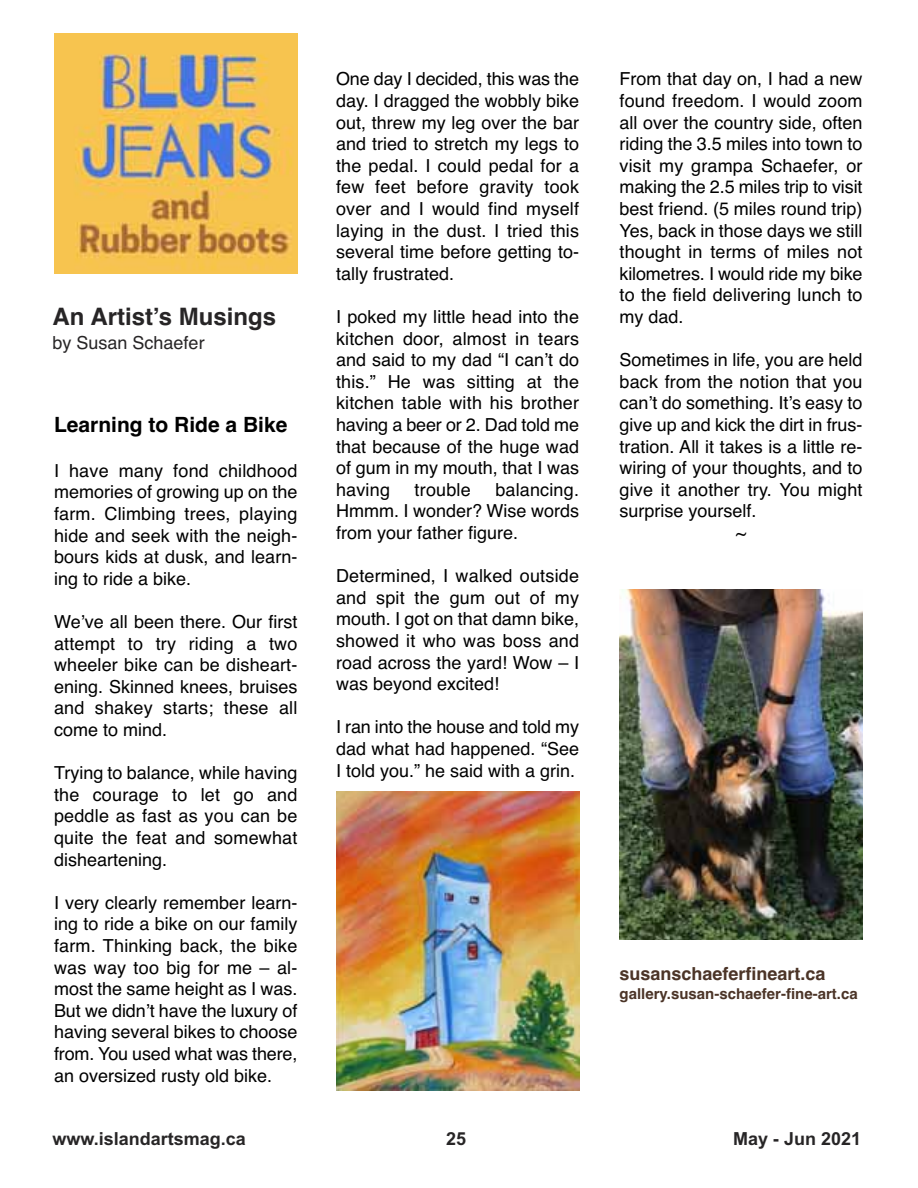
<style>
.page{position:relative;width:918px;height:1188px;background:#fff}
.page>*{position:absolute;margin:0;border:0;box-sizing:border-box;transform-origin:0 0}
.t1{font:700 24px "Helvetica";color:#272526}
.t2{font:700 21px "Helvetica";color:#000}
.t3{font:18px/21.6px "Helvetica";color:#000;text-align:justify}
.t4{font:700 18px "Arial";color:#272526}
.t5{font:700 18px "Helvetica";color:#4b3427}
.t6{font:18px "Helvetica";color:#272526}
.t7{font:700 15px "Helvetica";color:#4b3427}
</style>
<div class="page">
<img style="left:620px;top:590px;width:243px;height:349px">
<img style="left:336px;top:792px;width:243px;height:298px">
<img style="left:54px;top:34px;width:243px;height:239px">
<p class="t1" style="left:53px;top:308px;width:225px">An Artist’s Musings</p>
<p class="t6" style="left:53px;top:336px;width:154px">by Susan Schaefer</p>
<p class="t2" style="left:54px;top:417px;width:235px">Learning to Ride a Bike</p>
<p class="t3" style="left:54px;top:461px;width:245px">I have many fond childhood memories of growing up on the farm. Climbing trees, playing hide and seek with the neigh&shy;bours kids at dusk, and learn&shy;ing to ride a bike.</p>
<p class="t3" style="left:54px;top:613px;width:245px">We’ve all been there. Our first attempt to try riding a two wheeler bike can be disheart&shy;ening. Skinned knees, bruises and shakey starts; these all come to mind.</p>
<p class="t3" style="left:54px;top:764px;width:245px">Trying to balance, while having the courage to let go and peddle as fast as you can be quite the feat and somewhat disheartening.</p>
<p class="t3" style="left:54px;top:893px;width:245px">I very clearly remember learn&shy;ing to ride a bike on our family farm. Thinking back, the bike was way too big for me – al&shy;most the same height as I was.<br>But we didn’t have the luxury of having several bikes to choose from. You used what was there, an oversized rusty old bike.</p>
<p class="t3" style="left:336px;top:70px;width:244px">One day I decided, this was the day. I dragged the wobbly bike out, threw my leg over the bar and tried to stretch my legs to the pedal. I could pedal for a few feet before gravity took over and I would find myself laying in the dust. I tried this several time before getting to&shy;tally frustrated.</p>
<p class="t3" style="left:336px;top:308px;width:245px">I poked my little head into the kitchen door, almost in tears and said to my dad “I can’t do this.” He was sitting at the kitchen table with his brother having a beer or 2. Dad told me that because of the huge wad of gum in my mouth, that I was having</p>
<p class="t3" style="left:336px;top:480px;width:244px;text-indent:159px">balancing.<br>Hmmm. I wonder? Wise words from your father figure.</p>
<p class="t3" style="left:336px;top:567px;width:244px">Determined, I walked outside and spit the gum out of my mouth. I got on that damn bike, showed it who was boss and road across the yard! Wow – I was beyond excited!</p>
<p class="t3" style="left:336px;top:718px;width:244px">I ran into the house and told my dad what had happened. “See I told you.” he said with a grin.</p>
<p class="t3" style="left:415px;top:480px;width:58px">trouble</p>
<p class="t3" style="left:620px;top:70px;width:244px">From that day on, I had a new found freedom. I would zoom all over the country side, often riding the 3.5 miles into town to visit my grampa Schaefer, or making the 2.5 miles trip to visit best friend. (5 miles round trip)<br>Yes, back in those days we still thought in terms of miles not kilometres. I would ride my bike to the field delivering lunch to my dad.</p>
<p class="t3" style="left:620px;top:351px;width:244px">Sometimes in life, you are held back from the notion that you can’t do something. It’s easy to give up and kick the dirt in frus&shy;tration. All it takes is a little re&shy;wiring of your thoughts, and to give it another try. You might surprise yourself.</p>
<p class="t3" style="left:736px;top:524px;width:12px">~</p>
<p class="t5" style="left:620px;top:967px;width:208px">susanschaeferfineart.ca</p>
<p class="t7" style="left:620px;top:988px;width:240px">gallery.susan-schaefer-fine-art.ca</p>
<p class="t4" style="left:53px;top:1132px;width:195px">www.islandartsmag.ca</p>
<p class="t4" style="left:446px;top:1132px;width:22px">25</p>
<p class="t4" style="left:733px;top:1132px;width:130px">May - Jun 2021</p>
</div>
